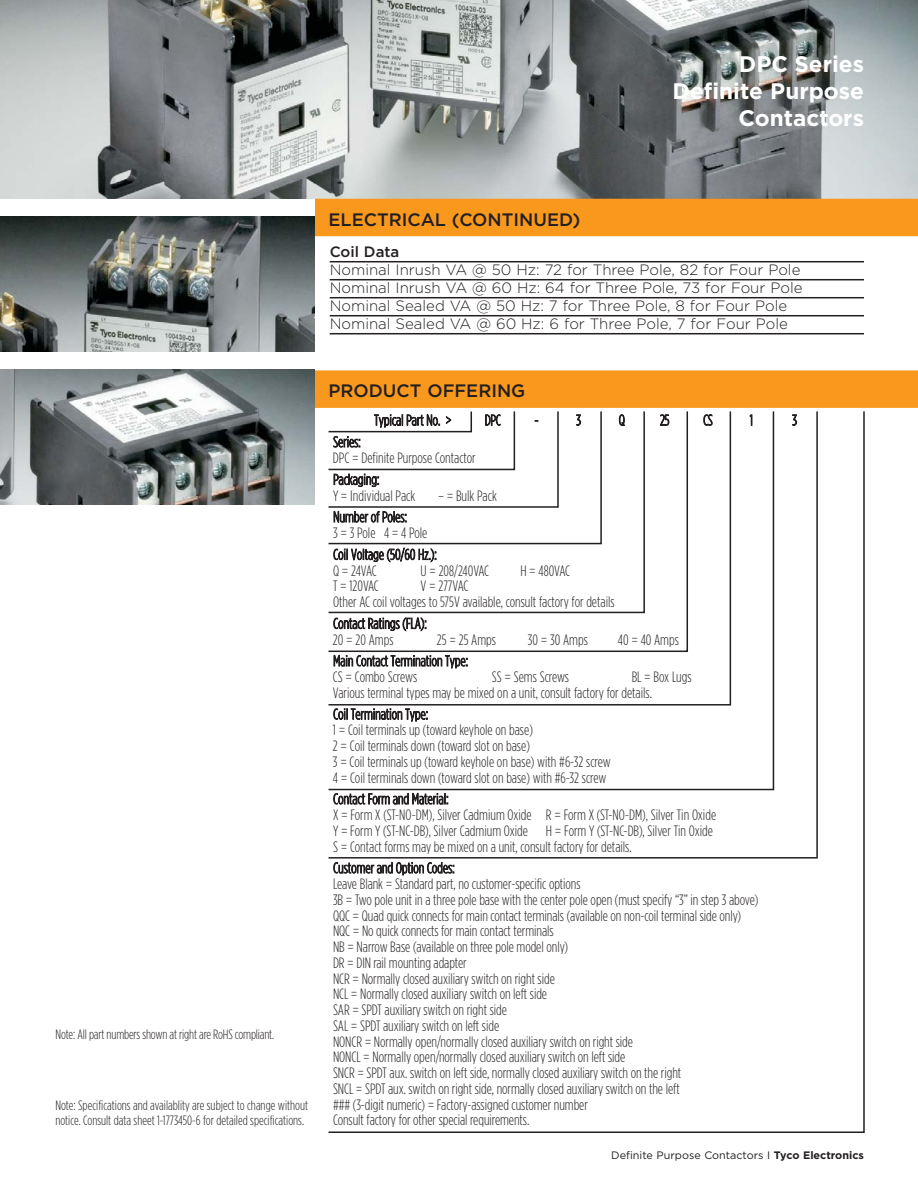
<style>
.page{position:relative;width:918px;height:1188px;background:#fff}
.page>*{position:absolute;margin:0;border:0;box-sizing:border-box;transform-origin:0 0}
.t1{font:700 22.5px/27px "Gotham";color:#fff;text-align:right}
.t2{font:500 18px "Gotham";color:#231f20}
.t3{font:300 15px/15.8px "Gotham Condensed";letter-spacing:-.005em;color:#231f20}
.t4{font:300 15px/18px "Gotham";color:#231f20}
.t5{font:500 15px "Gotham";color:#231f20}
.t6{font:300 13.5px/15px "Gotham Condensed";color:#231f20}
.t7{font:10.8px "Gotham";color:#231f20}
.s1{font-weight:700}
</style>
<div class="page">
<img style="left:0;top:0;width:918px;height:199px">
<img style="left:0;top:217px;width:315px;height:135px">
<img style="left:0;top:370px;width:315px;height:135px">
<div style="left:315px;top:199px;width:603px;height:37px;background:#f8981d"></div>
<div style="left:315px;top:370px;width:603px;height:38px;background:#f8981d"></div>
<svg style="left:328px;top:411px;width:537px;height:722px"></svg>
<hr style="left:330px;top:261px;width:534px;height:1px;background:#231f20">
<hr style="left:330px;top:279px;width:534px;height:1px;background:#231f20">
<hr style="left:330px;top:297px;width:534px;height:1px;background:#231f20">
<hr style="left:330px;top:315px;width:534px;height:1px;background:#231f20">
<hr style="left:330px;top:333px;width:534px;height:1px;background:#231f20">
<h1 class="t1" style="left:672px;top:52px;width:193px">DPC Series<br>Definite Purpose<br>Contactors</h1>
<p class="t6" style="left:56px;top:1027px;width:220px">Note: All part numbers shown at right are RoHS compliant.</p>
<p class="t6" style="left:55px;top:1099px;width:254px">Note: Specifications and availablity are subject to change without notice. Consult data sheet 1-1773450-6 for detailed specifications.</p>
<p class="t2" style="left:328px;top:213px;width:254px">ELECTRICAL (CONTINUED)</p>
<p class="t5" style="left:330px;top:246px;width:71px">Coil Data</p>
<p class="t4" style="left:330px;top:262px;width:474px">Nominal Inrush VA @ 50 Hz: 72 for Three Pole, 82 for Four Pole Nominal Inrush VA @ 60 Hz: 64 for Three Pole, 73 for Four Pole Nominal Sealed VA @ 50 Hz: 7 for Three Pole, 8 for Four Pole Nominal Sealed VA @ 60 Hz: 6 for Three Pole, 7 for Four Pole</p>
<p class="t2" style="left:328px;top:384px;width:198px">PRODUCT OFFERING</p>
<p class="t3" style="left:374px;top:413px;width:78px">Typical Part No. &gt;</p>
<p class="t3" style="left:485px;top:413px;width:17px">DPC</p>
<p class="t3" style="left:534px;top:413px;width:6px">-</p>
<p class="t3" style="left:576px;top:413px;width:6px">3</p>
<p class="t3" style="left:619px;top:413px;width:8px">Q</p>
<p class="t3" style="left:660px;top:413px;width:11px">25</p>
<p class="t3" style="left:703px;top:413px;width:11px">CS</p>
<p class="t3" style="left:750px;top:413px;width:5px">1</p>
<p class="t3" style="left:792px;top:413px;width:6px">3</p>
<p class="t3" style="left:333px;top:435px;width:144px">Series:<br>DPC = Definite Purpose Contactor</p>
<p class="t3" style="left:333px;top:472px;width:84px">Packaging:<br>Y = Individual Pack</p>
<p class="t3" style="left:438px;top:488px;width:60px">– = Bulk Pack</p>
<p class="t3" style="left:333px;top:510px;width:96px">Number of Poles:<br>3 = 3 Pole 4 = 4 Pole</p>
<p class="t3" style="left:333px;top:547px;width:105px">Coil Voltage (50/60 Hz.):<br>Q = 24VAC</p>
<p class="t3" style="left:421px;top:563px;width:70px">U = 208/240VAC</p>
<p class="t3" style="left:520px;top:563px;width:51px">H = 480VAC</p>
<p class="t3" style="left:333px;top:579px;width:47px">T = 120VAC</p>
<p class="t3" style="left:333px;top:579px;width:283px;text-indent:87px">V = 277VAC<br>Other AC coil voltages to 575V available, consult factory for details</p>
<p class="t3" style="left:333px;top:616px;width:95px">Contact Ratings (FLA):<br>20 = 20 Amps</p>
<p class="t3" style="left:437px;top:632px;width:61px">25 = 25 Amps</p>
<p class="t3" style="left:528px;top:632px;width:61px">30 = 30 Amps</p>
<p class="t3" style="left:618px;top:632px;width:62px">40 = 40 Amps</p>
<p class="t3" style="left:333px;top:654px;width:137px">Main Contact Termination Type:<br>CS = Combo Screws</p>
<p class="t3" style="left:492px;top:670px;width:79px">SS = Sems Screws</p>
<p class="t3" style="left:333px;top:670px;width:360px;text-indent:299px">BL = Box Lugs<br>Various terminal types may be mixed on a unit, consult factory for details.</p>
<p class="t3" style="left:333px;top:707px;width:279px">Coil Termination Type:<br>1 = Coil terminals up (toward keyhole on base)<br>2 = Coil terminals down (toward slot on base)<br>3 = Coil terminals up (toward keyhole on base) with #6-32 screw 4 = Coil terminals down (toward slot on base) with #6-32 screw</p>
<p class="t3" style="left:333px;top:792px;width:385px">Contact Form and Material:<br>X = Form X (ST-NO-DM), Silver Cadmium Oxide R = Form X (ST-NO-DM), Silver Tin Oxide Y = Form Y (ST-NC-DB), Silver Cadmium Oxide H = Form Y (ST-NC-DB), Silver Tin Oxide S = Contact forms may be mixed on a unit, consult factory for details.</p>
<p class="t3" style="left:333px;top:861px;width:427px">Customer and Option Codes:<br>Leave Blank = Standard part, no customer-specific options<br>3B = Two pole unit in a three pole base with the center pole open (must specify “3” in step 3 above)<br>QQC = Quad quick connects for main contact terminals (available on non-coil terminal side only)<br>NQC = No quick connects for main contact terminals<br>NB = Narrow Base (available on three pole model only)<br>DR = DIN rail mounting adapter<br>NCR = Normally closed auxiliary switch on right side<br>NCL = Normally closed auxiliary switch on left side<br>SAR = SPDT auxiliary switch on right side<br>SAL = SPDT auxiliary switch on left side<br>NONCR = Normally open/normally closed auxiliary switch on right side<br>NONCL = Normally open/normally closed auxiliary switch on left side<br>SNCR = SPDT aux. switch on left side, normally closed auxiliary switch on the right<br>SNCL = SPDT aux. switch on right side, normally closed auxiliary switch on the left<br>### (3-digit numeric) = Factory-assigned customer number<br>Consult factory for other special requirements.</p>
<p class="t7" style="left:611px;top:1151px;width:254px">Definite Purpose Contactors I <span class="s1">Tyco Electronics</span></p>
</div>
